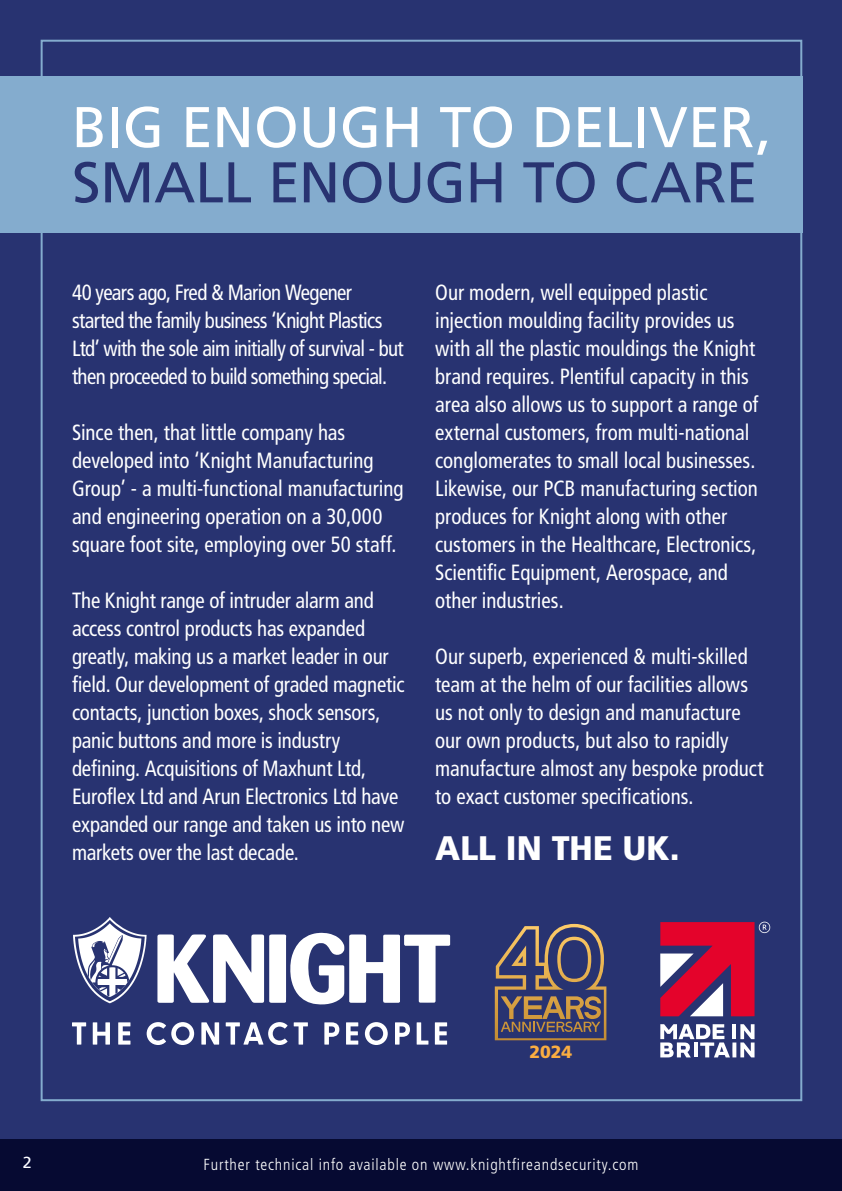
<style>
.page{position:relative;width:842px;height:1191px;background:#283371}
.page>*{position:absolute;margin:0;border:0;box-sizing:border-box;transform-origin:0 0}
.t1{font:57.4px "Frutiger LT Std";color:#fff}
.t2{font:57.4px "Frutiger LT Std";letter-spacing:-.01em;color:#283371}
.t3{font:900 34px "Frutiger LT Std";color:#fff;scale:.95 1}
.t4{font:condensed 22px/28px "Frutiger LT Std";letter-spacing:-.005em;color:#fff;scale:.95 1}
.t5{font:condensed 22px/28px "Frutiger LT Std";letter-spacing:-.03em;color:#fff;scale:.95 1}
.t6{font:900 17.6px "Frutiger LT Std";color:#faad41}
.t7{font:300 condensed 16px "Frutiger LT Std";letter-spacing:.05em;color:#fff}
.t8{font:16px "Frutiger LT Std";color:#fff}
</style>
<div class="page">
<div style="left:0;top:1140px;width:842px;height:51px;background:#060a32"></div>
<div style="left:0;top:76px;width:802px;height:157px;background:#84acce"></div>
<svg style="left:495px;top:924px;width:111px;height:116px"></svg>
<svg style="left:660px;top:1024px;width:94px;height:33px"></svg>
<svg style="left:660px;top:921px;width:110px;height:95px"></svg>
<svg style="left:72px;top:1022px;width:14px;height:22px"></svg>
<svg style="left:93px;top:1022px;width:17px;height:22px"></svg>
<svg style="left:118px;top:1022px;width:12px;height:22px"></svg>
<svg style="left:147px;top:1022px;width:47px;height:23px"></svg>
<svg style="left:201px;top:1022px;width:18px;height:22px"></svg>
<svg style="left:226px;top:1022px;width:62px;height:23px"></svg>
<svg style="left:294px;top:1022px;width:14px;height:22px"></svg>
<svg style="left:324px;top:1022px;width:15px;height:22px"></svg>
<svg style="left:346px;top:1022px;width:12px;height:22px"></svg>
<svg style="left:365px;top:1022px;width:23px;height:23px"></svg>
<svg style="left:395px;top:1022px;width:15px;height:22px"></svg>
<svg style="left:417px;top:1022px;width:11px;height:22px"></svg>
<svg style="left:435px;top:1022px;width:12px;height:22px"></svg>
<svg style="left:73px;top:917px;width:74px;height:86px"></svg>
<svg style="left:157px;top:932px;width:293px;height:72px"></svg>
<h1 class="t1" style="left:72px;top:93px;width:701px">BIG ENOUGH TO DELIVER,</h1>
<h1 class="t2" style="left:72px;top:149px;width:687px">SMALL ENOUGH TO CARE</h1>
<p class="t5" style="left:72px;top:278px;width:351px">40 years ago, Fred &amp; Marion Wegener started the family business ‘Knight Plastics Ltd’ with the sole aim initially of survival - but then proceeded to build something special.</p>
<p class="t4" style="left:72px;top:419px;width:350px">Since then, that little company has developed into ‘Knight Manufacturing Group’ - a multi-functional manufacturing and engineering operation on a 30,000 square foot site, employing over 50 staff.</p>
<p class="t4" style="left:72px;top:587px;width:352px">The Knight range of intruder alarm and access control products has expanded greatly, making us a market leader in our field. Our development of graded magnetic contacts, junction boxes, shock sensors, panic buttons and more is industry defining. Acquisitions of Maxhunt Ltd, Euroflex Ltd and Arun Electronics Ltd have expanded our range and taken us into new markets over the last decade.</p>
<p class="t4" style="left:435px;top:279px;width:342px">Our modern, well equipped plastic injection moulding facility provides us with all the plastic mouldings the Knight brand requires. Plentiful capacity in this area also allows us to support a range of external customers, from multi-national conglomerates to small local businesses.<br>Likewise, our PCB manufacturing section produces for Knight along with other customers in the Healthcare, Electronics, Scientific Equipment, Aerospace, and other industries.</p>
<p class="t4" style="left:435px;top:643px;width:347px">Our superb, experienced &amp; multi-skilled team at the helm of our facilities allows us not only to design and manufacture our own products, but also to rapidly manufacture almost any bespoke product to exact customer specifications.</p>
<h2 class="t3" style="left:435px;top:828px;width:259px">ALL IN THE UK.</h2>
<p class="t6" style="left:529px;top:1041px;width:44px">2024</p>
<p class="t8" style="left:23px;top:1153px;width:10px">2</p>
<p class="t7" style="left:204px;top:1155px;width:436px">Further technical info available on www.knightfireandsecurity.com</p>
</div>
